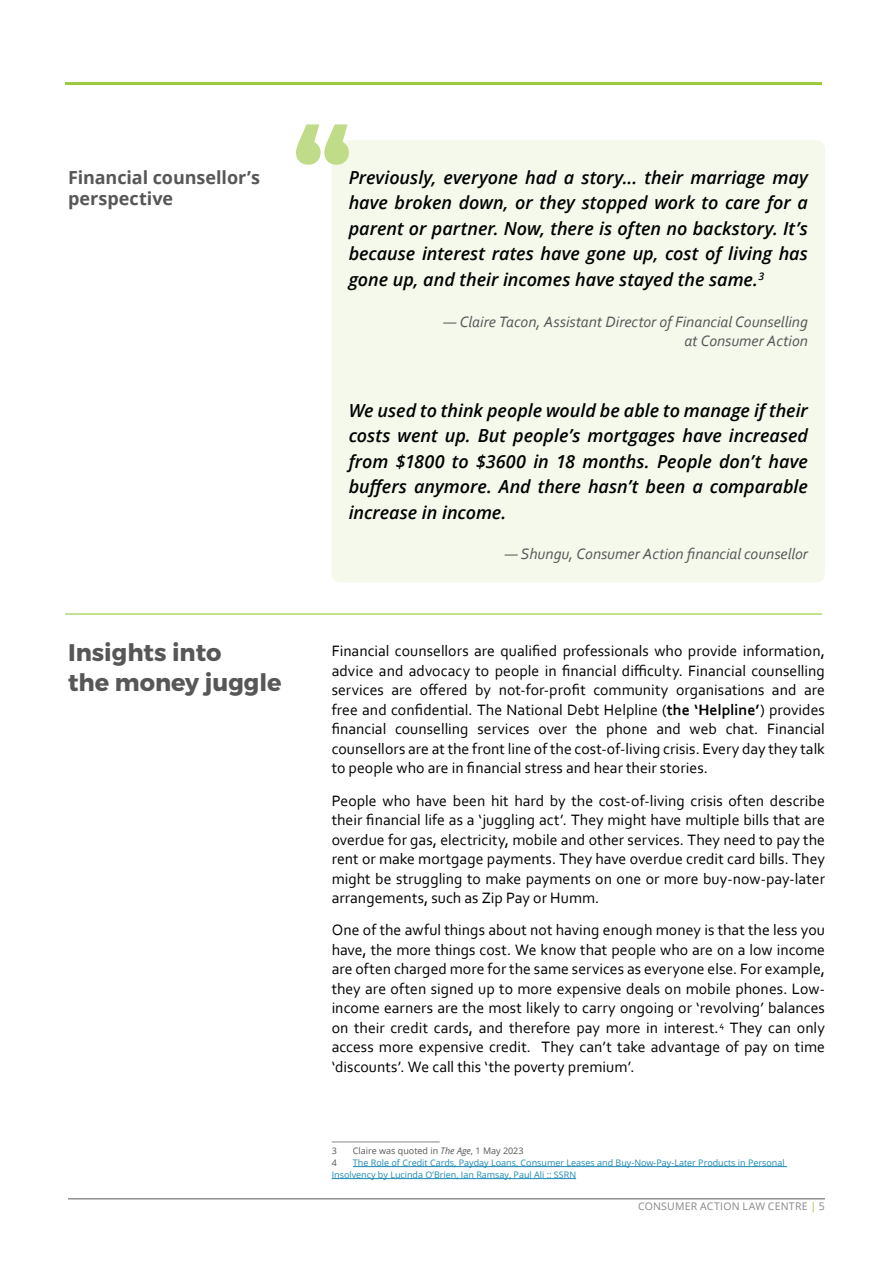
<style>
.page{position:relative;width:893px;height:1263px;background:#fff}
.page>*{position:absolute;margin:0;border:0;box-sizing:border-box;transform-origin:0 0}
.t1{font:800 108px "Montserrat Alternates";color:#c1dc89}
.t2{font:700 24px/30px "Montserrat";color:#575757}
.t3{font:italic 600 18px/25.5px "Open Sans";color:#000;text-align:justify}
.t4{font:700 18px/21px "Open Sans";letter-spacing:-.005em;color:#575757}
.t5{font:15.75px/19.5px "Corbel";letter-spacing:.005em;color:#000;text-align:justify}
.t6{font:italic 15.75px/19.5px "Corbel";color:#575757;text-align:right}
.t7{font:10.5px "Open Sans";letter-spacing:.02em;color:#888786}
.t8{font:9px/12px "Open Sans";color:#1c8ab2}
.t9{font:9px "Open Sans";color:#575757}
.s1{font-weight:700}
.s2{font-style:italic}
.s3{color:#9aca3c}
</style>
<div class="page">
<hr style="left:68px;top:1198px;width:757px;height:1px;background:#575757">
<div style="left:332px;top:140px;width:493px;height:443px;background:#f4f9ec;border-radius:9px"></div>
<hr style="left:332px;top:1141px;width:108px;height:1px;background:#888786">
<hr style="left:353px;top:1166px;width:434px;height:1px;background:#1c8ab2">
<hr style="left:332px;top:1178px;width:244px;height:1px;background:#1c8ab2">
<hr style="left:65px;top:613px;width:757px;height:2px;background:#9aca3c">
<hr style="left:65px;top:82px;width:757px;height:3px;background:#9aca3c">
<p class="t4" style="left:68px;top:166px;width:193px">Financial counsellor’s perspective</p>
<h1 class="t1" style="left:293px;top:87px;width:60px">“</h1>
<p class="t3" style="left:349px;top:164px;width:461px">Previously, everyone had a story... their marriage may have broken down, or they stopped work to care for a parent or partner. Now, there is often no backstory. It’s because interest rates have gone up, cost of living has gone up, and their incomes have stayed the same.<sup>3</sup></p>
<p class="t6" style="left:444px;top:311px;width:366px">— Claire Tacon, Assistant Director of Financial Counselling at Consumer Action</p>
<p class="t3" style="left:349px;top:397px;width:461px">We used to think people would be able to manage if their costs went up. But people’s mortgages have increased from $1800 to $3600 in 18 months. People don’t have buffers anymore. And there hasn’t been a comparable increase in income.</p>
<p class="t6" style="left:505px;top:544px;width:305px">— Shungu, Consumer Action financial counsellor</p>
<h2 class="t2" style="left:68px;top:638px;width:215px">Insights into<br>the money juggle</h2>
<p class="t5" style="left:332px;top:641px;width:495px">Financial counsellors are qualified professionals who provide information, advice and advocacy to people in financial difficulty. Financial counselling services are offered by not-for-profit community organisations and are free and confidential. The National Debt Helpline (<span class="s1">the ‘Helpline’</span>) provides financial counselling services over the phone and web chat. Financial counsellors are at the front line of the cost-of-living crisis. Every day they talk to people who are in financial stress and hear their stories.</p>
<p class="t5" style="left:332px;top:790px;width:495px">People who have been hit hard by the cost-of-living crisis often describe their financial life as a ‘juggling act’. They might have multiple bills that are overdue for gas, electricity, mobile and other services. They need to pay the rent or make mortgage payments. They have overdue credit card bills. They might be struggling to make payments on one or more buy-now-pay-later arrangements, such as Zip Pay or Humm.</p>
<p class="t5" style="left:332px;top:920px;width:495px">One of the awful things about not having enough money is that the less you have, the more things cost. We know that people who are on a low income are often charged more for the same services as everyone else. For example, they are often signed up to more expensive deals on mobile phones. Low&shy;income earners are the most likely to carry ongoing or ‘revolving’ balances on their credit cards, and therefore pay more in interest.<sup>4</sup> They can only access more expensive credit. They can’t take advantage of pay on time ‘discounts’. We call this ‘the poverty premium’.</p>
<p class="t9" style="left:332px;top:1144px;width:7px">3</p>
<p class="t9" style="left:353px;top:1144px;width:172px">Claire was quoted in <span class="s2">The Age</span>, 1 May 2023</p>
<p class="t9" style="left:332px;top:1156px;width:7px">4</p>
<p class="t8" style="left:332px;top:1156px;width:455px;text-indent:21px">The Role of Credit Cards, Payday Loans, Consumer Leases and Buy-Now-Pay-Later Products in Personal<br>Insolvency by Lucinda O’Brien, Ian Ramsay, Paul Ali :: SSRN</p>
<p class="t7" style="left:638px;top:1199px;width:188px">CONSUMER ACTION LAW CENTRE <span class="s3">|</span> 5</p>
</div>
